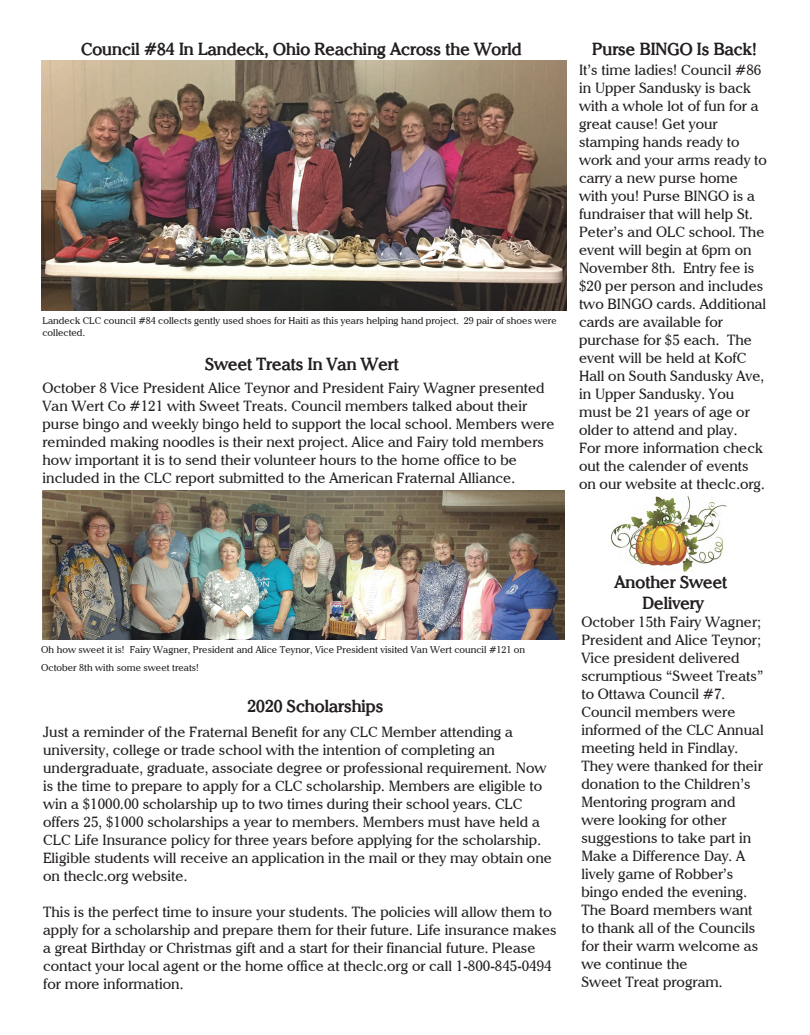
<style>
.page{position:relative;width:810px;height:1035px;background:#fff}
.page>*{position:absolute;margin:0;border:0;box-sizing:border-box;transform-origin:0 0}
.t1{font:700 17.5px/21px "Chelsey";color:#231f20;text-align:center}
.t2{font:15px/18px "Chelsey Normal";color:#231f20}
.t3{font:10px/12px "Chelsey Normal";color:#231f20}
</style>
<div class="page">
<img style="left:611px;top:496px;width:115px;height:75px">
<img style="left:41px;top:61px;width:525px;height:249px">
<img style="left:43px;top:491px;width:522px;height:148px">
<p class="t1" style="left:81px;top:36px;width:442px">Council #84 In Landeck, Ohio Reaching Across the World</p>
<p class="t3" style="left:42px;top:313px;width:516px">Landeck CLC council #84 collects gently used shoes for Haiti as this years helping hand project. 29 pair of shoes were collected.</p>
<p class="t1" style="left:205px;top:351px;width:195px">Sweet Treats In Van Wert</p>
<p class="t2" style="left:43px;top:377px;width:513px">October 8 Vice President Alice Teynor and President Fairy Wagner presented Van Wert Co #121 with Sweet Treats. Council members talked about their purse bingo and weekly bingo held to support the local school. Members were reminded making noodles is their next project. Alice and Fairy told members how important it is to send their volunteer hours to the home office to be included in the CLC report submitted to the American Fraternal Alliance.</p>
<p class="t1" style="left:592px;top:36px;width:167px">Purse BINGO Is Back!</p>
<p class="t2" style="left:579px;top:59px;width:189px">It’s time ladies! Council #86 in Upper Sandusky is back with a whole lot of fun for a great cause! Get your stamping hands ready to work and your arms ready to carry a new purse home with you! Purse BINGO is a fundraiser that will help St.<br>Peter’s and OLC school. The event will begin at 6pm on<br>November 8th. Entry fee is $20 per person and includes two BINGO cards. Additional cards are available for purchase for $5 each. The event will be held at KofC<br>Hall on South Sandusky Ave, in Upper Sandusky. You must be 21 years of age or older to attend and play.<br>For more information check out the calender of events on our website at theclc.org.</p>
<p class="t3" style="left:41px;top:639px;width:485px;line-height:18px">Oh how sweet it is! Fairy Wagner, President and Alice Teynor, Vice President visited Van Wert council #121 on<br>October 8th with some sweet treats!</p>
<p class="t1" style="left:248px;top:693px;width:137px">2020 Scholarships</p>
<p class="t2" style="left:43px;top:721px;width:510px">Just a reminder of the Fraternal Benefit for any CLC Member attending a university, college or trade school with the intention of completing an undergraduate, graduate, associate degree or professional requirement. Now is the time to prepare to apply for a CLC scholarship. Members are eligible to win a $1000.00 scholarship up to two times during their school years. CLC offers 25, $1000 scholarships a year to members. Members must have held a CLC Life Insurance policy for three years before applying for the scholarship.<br>Eligible students will receive an application in the mail or they may obtain one on theclc.org website.</p>
<p class="t2" style="left:43px;top:901px;width:515px">This is the perfect time to insure your students. The policies will allow them to apply for a scholarship and prepare them for their future. Life insurance makes a great Birthday or Christmas gift and a start for their financial future. Please contact your local agent or the home office at theclc.org or call 1-800-845-0494 for more information.</p>
<p class="t1" style="left:615px;top:570px;width:114px">Another Sweet<br>Delivery</p>
<p class="t2" style="left:581px;top:611px;width:184px">October 15th Fairy Wagner;<br>President and Alice Teynor;<br>Vice president delivered scrumptious “Sweet Treats” to Ottawa Council #7.<br>Council members were informed of the CLC Annual meeting held in Findlay.<br>They were thanked for their donation to the Children’s<br>Mentoring program and were looking for other suggestions to take part in<br>Make a Difference Day. A lively game of Robber’s bingo ended the evening.<br>The Board members want to thank all of the Councils for their warm welcome as we continue the<br>Sweet Treat program.</p>
</div>
